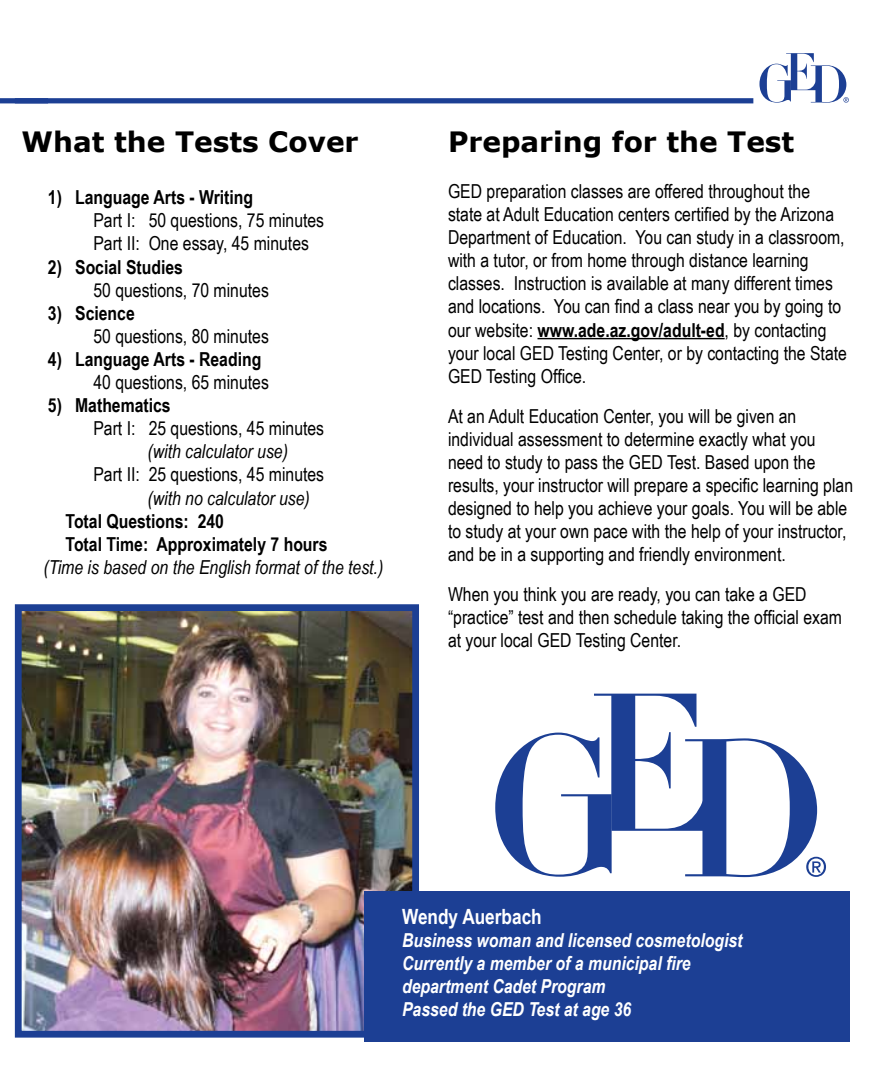
<style>
.page{position:relative;width:882px;height:1071px;background:#fff}
.page>*{position:absolute;margin:0;border:0;box-sizing:border-box;transform-origin:0 0}
.t1{font:700 28px "Verdana";color:#000}
.t2{font:700 21px "Arial Narrow";color:#fff}
.t3{font:19.25px/23.1px "Arial Narrow";color:#000}
.t4{font:700 19.25px/23.1px "Arial Narrow";color:#000}
.t5{font:italic 700 19.25px/23.1px "Arial Narrow";color:#fff}
.t6{font:italic 19.25px "Arial Narrow";color:#000}
.s1{font-weight:700}
</style>
<div class="page">
<div style="left:0;top:98px;width:48px;height:5px;background:#1c3f94"></div>
<hr style="left:538px;top:338px;width:187px;height:1px;background:#000">
<div style="left:15px;top:98px;width:738px;height:5px;background:#1c3f94"></div>
<img style="left:23px;top:612px;width:388px;height:418px">
<div style="left:15px;top:604px;width:404px;height:434px;border:7px solid #1c3f94"></div>
<svg style="left:495px;top:694px;width:331px;height:183px"></svg>
<svg style="left:760px;top:53px;width:89px;height:50px"></svg>
<div style="left:364px;top:892px;width:486px;height:150px;background:#1c3f94"></div>
<h1 class="t1" style="left:22px;top:124px;width:338px">What the Tests Cover</h1>
<p class="t4" style="left:48px;top:185px;width:207px">1) Language Arts - Writing</p>
<p class="t3" style="left:93px;top:208px;width:232px">Part I: 50 questions, 75 minutes<br>Part II: One essay, 45 minutes</p>
<p class="t4" style="left:48px;top:254px;width:137px">2) Social Studies</p>
<p class="t3" style="left:93px;top:278px;width:177px">50 questions, 70 minutes</p>
<p class="t4" style="left:48px;top:301px;width:88px">3) Science</p>
<p class="t3" style="left:93px;top:324px;width:177px">50 questions, 80 minutes</p>
<p class="t4" style="left:48px;top:347px;width:215px">4) Language Arts - Reading</p>
<p class="t3" style="left:93px;top:370px;width:177px">40 questions, 65 minutes</p>
<p class="t4" style="left:48px;top:393px;width:124px">5) Mathematics</p>
<p class="t3" style="left:93px;top:416px;width:232px">Part I: 25 questions, 45 minutes</p>
<p class="t6" style="left:148px;top:438px;width:142px">(with calculator use)</p>
<p class="t3" style="left:93px;top:462px;width:232px">Part II: 25 questions, 45 minutes</p>
<p class="t6" style="left:148px;top:484px;width:164px">(with no calculator use)</p>
<p class="t4" style="left:66px;top:508px;width:264px">Total Questions: 240<br>Total Time: Approximately 7 hours</p>
<p class="t6" style="left:44px;top:554px;width:341px">(Time is based on the English format of the test.)</p>
<h1 class="t1" style="left:448px;top:124px;width:348px">Preparing for the Test</h1>
<p class="t3" style="left:448px;top:179px;width:400px">GED preparation classes are offered throughout the state at Adult Education centers certified by the Arizona Department of Education. You can study in a classroom, with a tutor, or from home through distance learning classes. Instruction is available at many different times and locations. You can find a class near you by going to our website: <span class="s1">www.ade.az.gov/adult-ed</span>, by contacting your local GED Testing Center, or by contacting the State GED Testing Office.</p>
<p class="t3" style="left:448px;top:404px;width:407px">At an Adult Education Center, you will be given an individual assessment to determine exactly what you need to study to pass the GED Test. Based upon the results, your instructor will prepare a specific learning plan designed to help you achieve your goals. You will be able to study at your own pace with the help of your instructor, and be in a supporting and friendly environment.</p>
<p class="t3" style="left:448px;top:582px;width:395px">When you think you are ready, you can take a GED “practice” test and then schedule taking the official exam at your local GED Testing Center.</p>
<p class="t2" style="left:402px;top:900px;width:141px">Wendy Auerbach</p>
<p class="t5" style="left:402px;top:927px;width:342px">Business woman and licensed cosmetologist Currently a member of a municipal fire department Cadet Program<br>Passed the GED Test at age 36</p>
</div>
